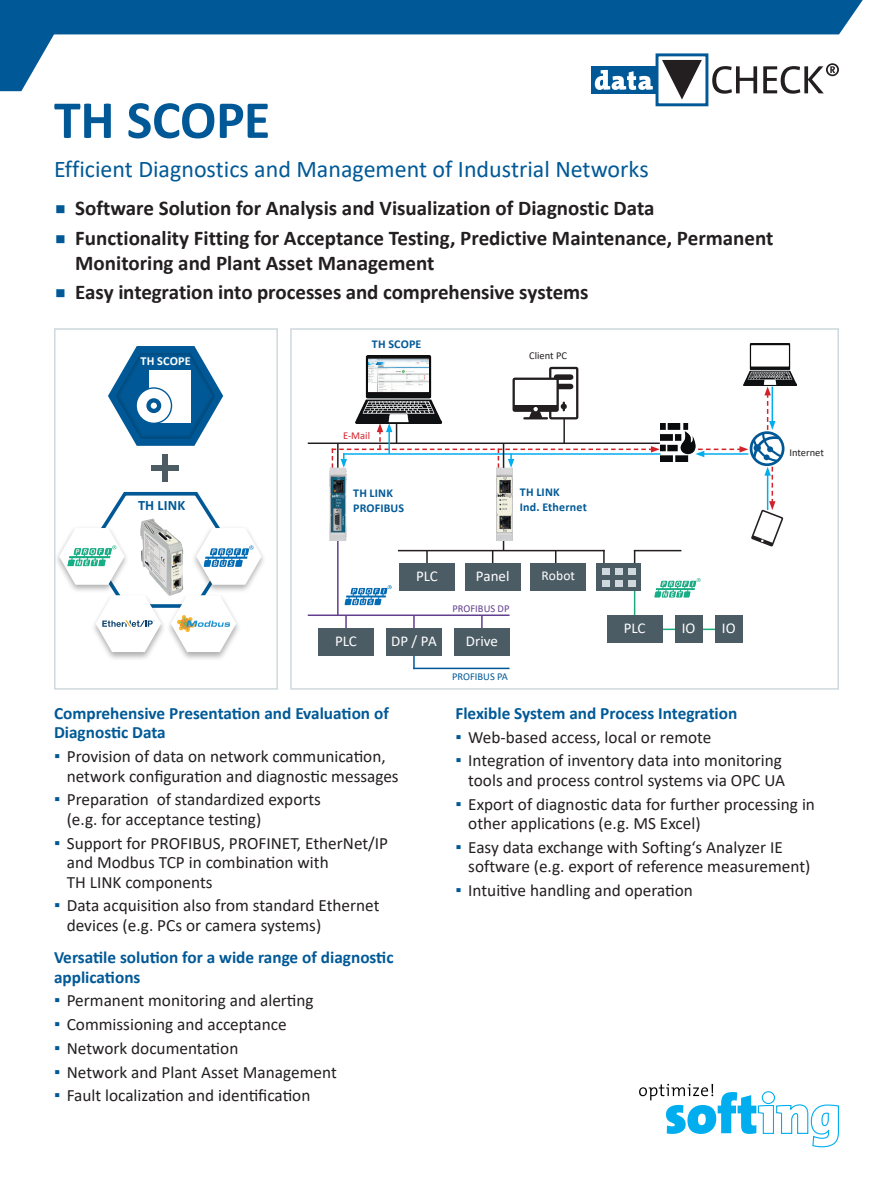
<style>
.page{position:relative;width:893px;height:1188px;background:#fff}
.page>*{position:absolute;margin:0;border:0;box-sizing:border-box;transform-origin:0 0}
.t1{font:700 54px "Calibri";letter-spacing:-.005em;color:#005996}
.t2{font:24px "Calibri";color:#005996}
.t3{font:700 21px/25.2px "Calibri";color:#231f20}
.t4{font:17.25px/19.5px "Calibri";color:#231f20}
.t5{font:700 17.25px/19.5px "Calibri";color:#005996}
.t6{font:15px "Calibri";color:#fff}
.t7{font:700 14.4px "Calibri";letter-spacing:.01em;color:#005996}
.t8{font:13.5px "Calibri";letter-spacing:.01em;color:#fff}
.t9{font:700 12.3px "Calibri";letter-spacing:.015em;color:#fff}
.t10{font:700 12px/14.4px "Calibri";letter-spacing:.015em;color:#005996}
.t11{font:10.5px "Calibri";color:#231f20}
.t12{font:10.5px "Calibri";color:#005996}
.t13{font:10.5px "Calibri";color:#613e8e}
.t14{font:10.5px "Calibri";color:#d1232a}
.s1{font-size:36px;color:#005996}
.s2{font-weight:700;font-size:18px;color:#005996}
</style>
<div class="page">
<svg style="left:0;top:0;width:863px;height:91px"></svg>
<svg style="left:639px;top:1084px;width:200px;height:63px"></svg>
<div style="left:592px;top:66px;width:65px;height:27px;background:#005996"></div>
<svg style="left:595px;top:70px;width:58px;height:20px"></svg>
<div style="left:655px;top:54px;width:53px;height:52px;border:3px solid #005996"></div>
<svg style="left:662px;top:60px;width:40px;height:40px"></svg>
<svg style="left:712px;top:63px;width:127px;height:31px"></svg>
<div style="left:54px;top:328px;width:224px;height:362px;border:2px solid #cfd8dd"></div>
<svg style="left:108px;top:346px;width:116px;height:100px"></svg>
<div style="left:149px;top:370px;width:41px;height:53px;background:#fff"></div>
<div style="left:136px;top:388px;width:35px;height:35px;background:#fff;border-radius:50%"></div>
<div style="left:135px;top:387px;width:37px;height:37px;border:1px solid #005996;border-radius:50%"></div>
<div style="left:146px;top:398px;width:15px;height:15px;border:4px solid #005996;border-radius:50%"></div>
<div style="left:162px;top:454px;width:6px;height:27px;background:#4c5c65"></div>
<div style="left:152px;top:465px;width:27px;height:6px;background:#4c5c65"></div>
<div style="left:290px;top:328px;width:549px;height:362px;border:2px solid #cfd8dd"></div>
<div style="left:54px;top:526px;width:76px;height:68px;background:#231f20;opacity:.35"></div>
<div style="left:90px;top:593px;width:77px;height:68px;background:#231f20;opacity:.35"></div>
<div style="left:165px;top:593px;width:77px;height:68px;background:#231f20;opacity:.35"></div>
<svg style="left:59px;top:491px;width:203px;height:161px"></svg>
<img style="left:177px;top:615px;width:53px;height:17px">
<hr style="left:308px;top:443px;width:352px;height:1px;background:#231f20">
<img style="left:364px;top:355px;width:69px;height:48px">
<img style="left:368px;top:359px;width:61px;height:7px">
<svg style="left:368px;top:391px;width:61px;height:2px"></svg>
<img style="left:368px;top:366px;width:61px;height:25px">
<div style="left:549px;top:367px;width:29px;height:52px;border:2px solid #231f20"></div>
<div style="left:556px;top:374px;width:15px;height:6px;background:#231f20"></div>
<div style="left:556px;top:384px;width:15px;height:5px;background:#231f20"></div>
<div style="left:514px;top:379px;width:44px;height:32px;background:#fff"></div>
<div style="left:512px;top:378px;width:47px;height:34px;border:2px solid #231f20"></div>
<hr style="left:308px;top:615px;width:201px;height:1px;background:#613e8e">
<hr style="left:398px;top:550px;width:207px;height:1px;background:#231f20">
<hr style="left:337px;top:528px;width:2px;height:88px;background:#613e8e">
<svg style="left:345px;top:616px;width:2px;height:13px"></svg>
<svg style="left:413px;top:616px;width:2px;height:13px"></svg>
<hr style="left:413px;top:645px;width:2px;height:24px;background:#005996">
<svg style="left:481px;top:616px;width:2px;height:13px"></svg>
<hr style="left:426px;top:551px;width:2px;height:23px;background:#231f20">
<hr style="left:634px;top:585px;width:1px;height:32px;background:#1eaa81">
<div style="left:399px;top:563px;width:56px;height:28px;background:#4c5c65"></div>
<div style="left:318px;top:629px;width:56px;height:27px;background:#4c5c65"></div>
<div style="left:386px;top:629px;width:56px;height:27px;background:#4c5c65"></div>
<div style="left:454px;top:629px;width:55px;height:27px;background:#4c5c65"></div>
<svg style="left:492px;top:551px;width:1px;height:12px"></svg>
<div style="left:465px;top:563px;width:55px;height:28px;background:#4c5c65"></div>
<svg style="left:555px;top:551px;width:1px;height:12px"></svg>
<hr style="left:603px;top:550px;width:2px;height:23px;background:#231f20">
<svg style="left:634px;top:551px;width:1px;height:12px"></svg>
<div style="left:531px;top:563px;width:55px;height:28px;background:#4c5c65"></div>
<div style="left:596px;top:563px;width:45px;height:28px;background:#4c5c65"></div>
<div style="left:602px;top:568px;width:7px;height:7px;background:#cfd8dd"></div>
<div style="left:615px;top:568px;width:7px;height:7px;background:#cfd8dd"></div>
<div style="left:628px;top:568px;width:7px;height:7px;background:#cfd8dd"></div>
<div style="left:602px;top:580px;width:7px;height:6px;background:#cfd8dd"></div>
<div style="left:615px;top:580px;width:7px;height:6px;background:#cfd8dd"></div>
<div style="left:628px;top:580px;width:7px;height:6px;background:#cfd8dd"></div>
<hr style="left:634px;top:550px;width:47px;height:1px;background:#231f20">
<hr style="left:660px;top:629px;width:73px;height:1px;background:#1eaa81">
<div style="left:607px;top:616px;width:55px;height:27px;background:#4c5c65"></div>
<div style="left:675px;top:616px;width:27px;height:27px;background:#4c5c65"></div>
<div style="left:715px;top:616px;width:28px;height:27px;background:#4c5c65"></div>
<img style="left:654px;top:578px;width:47px;height:20px">
<hr style="left:413px;top:668px;width:96px;height:1px;background:#005996">
<img style="left:660px;top:424px;width:35px;height:37px">
<img style="left:743px;top:343px;width:54px;height:42px">
<img style="left:330px;top:468px;width:16px;height:73px">
<img style="left:496px;top:468px;width:17px;height:73px">
<hr style="left:343px;top:453px;width:318px;height:2px;background:#00aeef">
<svg style="left:332px;top:403px;width:328px;height:65px"></svg>
<svg style="left:695px;top:387px;width:89px;height:160px"></svg>
<img style="left:345px;top:585px;width:47px;height:21px">
<h1 class="t1" style="left:54px;top:82px;width:218px">TH SCOPE</h1>
<h2 class="t2" style="left:54px;top:153px;width:596px">Efficient Diagnostics and Management of Industrial Networks</h2>
<p class="t3" style="left:54px;top:196px;width:602px"><span class="s1">▪</span> Software Solution for Analysis and Visualization of Diagnostic Data</p>
<p class="t3" style="left:75px;top:225px;width:700px;text-indent:-21px"><span class="s1">▪</span> Functionality Fitting for Acceptance Testing, Predictive Maintenance, Permanent<br>Monitoring and Plant Asset Management</p>
<p class="t3" style="left:54px;top:280px;width:536px"><span class="s1">▪</span> Easy integration into processes and comprehensive systems</p>
<p class="t9" style="left:140px;top:353px;width:52px">TH SCOPE</p>
<p class="t7" style="left:138px;top:495px;width:49px">TH LINK</p>
<p class="t10" style="left:372px;top:336px;width:51px">TH SCOPE</p>
<p class="t14" style="left:343px;top:428px;width:29px">E-Mail</p>
<p class="t11" style="left:529px;top:348px;width:39px">Client PC</p>
<p class="t10" style="left:353px;top:486px;width:53px">TH LINK<br>PROFIBUS</p>
<p class="t10" style="left:520px;top:485px;width:68px">TH LINK<br>Ind. Ethernet</p>
<p class="t6" style="left:416px;top:565px;width:23px">PLC</p>
<p class="t6" style="left:476px;top:565px;width:35px">Panel</p>
<p class="t8" style="left:542px;top:566px;width:35px">Robot</p>
<p class="t13" style="left:452px;top:601px;width:58px">PROFIBUS DP</p>
<p class="t6" style="left:335px;top:631px;width:23px">PLC</p>
<p class="t6" style="left:391px;top:631px;width:47px">DP / PA</p>
<p class="t6" style="left:466px;top:631px;width:34px">Drive</p>
<p class="t12" style="left:452px;top:669px;width:57px">PROFIBUS PA</p>
<p class="t6" style="left:624px;top:617px;width:23px">PLC</p>
<p class="t6" style="left:682px;top:617px;width:15px">IO</p>
<p class="t6" style="left:722px;top:617px;width:15px">IO</p>
<p class="t11" style="left:789px;top:445px;width:36px">Internet</p>
<p class="t5" style="left:54px;top:703px;width:336px">Comprehensive Presentation and Evaluation of<br>Diagnostic Data</p>
<p class="t4" style="left:67px;top:746px;width:333px;text-indent:-13px"><span class="s2">▪</span> Provision of data on network communication, network configuration and diagnostic messages</p>
<p class="t4" style="left:67px;top:789px;width:256px;text-indent:-13px"><span class="s2">▪</span> Preparation of standardized exports (e.g. for acceptance testing)</p>
<p class="t4" style="left:67px;top:833px;width:323px;text-indent:-13px"><span class="s2">▪</span> Support for PROFIBUS, PROFINET, EtherNet/IP and Modbus TCP in combination with<br>TH LINK components</p>
<p class="t4" style="left:67px;top:895px;width:314px;text-indent:-13px"><span class="s2">▪</span> Data acquisition also from standard Ethernet devices (e.g. PCs or camera systems)</p>
<p class="t5" style="left:54px;top:947px;width:341px">Versatile solution for a wide range of diagnostic applications</p>
<p class="t4" style="left:54px;top:990px;width:261px"><span class="s2">▪</span> Permanent monitoring and alerting</p>
<p class="t4" style="left:54px;top:1014px;width:234px"><span class="s2">▪</span> Commissioning and acceptance</p>
<p class="t4" style="left:54px;top:1038px;width:186px"><span class="s2">▪</span> Network documentation</p>
<p class="t4" style="left:54px;top:1062px;width:284px"><span class="s2">▪</span> Network and Plant Asset Management</p>
<p class="t4" style="left:54px;top:1085px;width:258px"><span class="s2">▪</span> Fault localization and identification</p>
<p class="t5" style="left:455px;top:703px;width:283px">Flexible System and Process Integration</p>
<p class="t4" style="left:455px;top:727px;width:257px"><span class="s2">▪</span> Web-based access, local or remote</p>
<p class="t4" style="left:455px;top:750px;width:331px;text-align:right"><span class="s2">▪</span> Integration of inventory data into monitoring tools and process control systems via OPC UA</p>
<p class="t4" style="left:468px;top:794px;width:348px;text-indent:-13px"><span class="s2">▪</span> Export of diagnostic data for further processing in other applications (e.g. MS Excel)</p>
<p class="t4" style="left:468px;top:837px;width:344px;text-indent:-13px"><span class="s2">▪</span> Easy data exchange with Softing‘s Analyzer IE software (e.g. export of reference measurement)</p>
<p class="t4" style="left:455px;top:880px;width:239px"><span class="s2">▪</span> Intuitive handling and operation</p>
</div>
